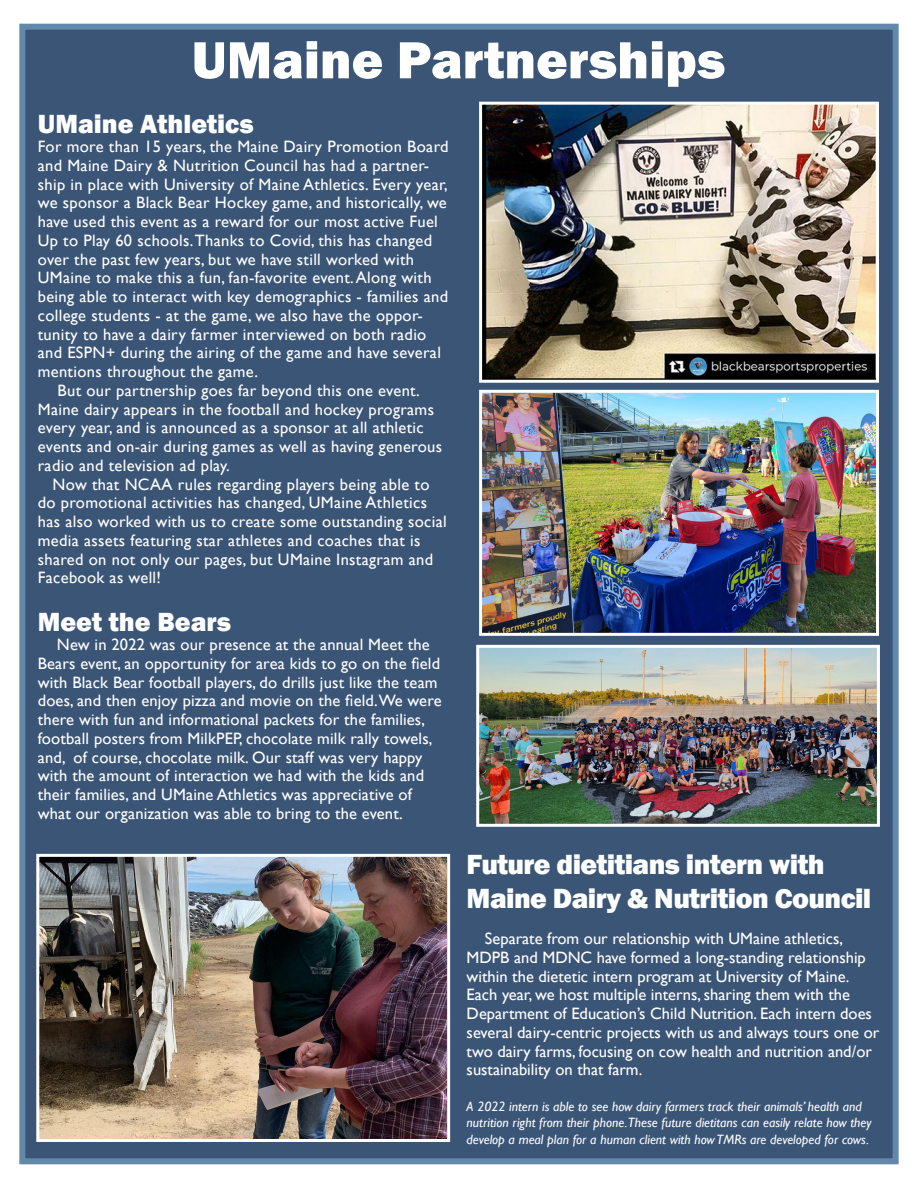
<style>
.page{position:relative;width:918px;height:1188px;background:#fff}
.page>*{position:absolute;margin:0;border:0;box-sizing:border-box;transform-origin:0 0}
.t1{font:800 54px "Franklin Gothic";color:#fff}
.t2{font:800 28.5px/34.2px "Franklin Gothic";letter-spacing:-.02em;color:#fff}
.t3{font:800 27px "Franklin Gothic";color:#fff}
.t4{font:16.5px/18.8px "Gill Sans";letter-spacing:.01em;color:#fff}
.t5{font:italic 13.5px/16.5px "Gill Sans";color:#fff}
</style>
<div class="page">
<div style="left:19px;top:24px;width:880px;height:1140px;background:#3b5576;border:6px solid #6288aa"></div>
<img style="left:483px;top:394px;width:392px;height:238px">
<div style="left:479px;top:390px;width:400px;height:246px;border:3px solid #fff"></div>
<img style="left:483px;top:106px;width:392px;height:273px">
<div style="left:479px;top:102px;width:400px;height:281px;border:3px solid #fff"></div>
<img style="left:480px;top:649px;width:396px;height:174px">
<div style="left:476px;top:645px;width:404px;height:182px;border:3px solid #fff"></div>
<img style="left:40px;top:858px;width:406px;height:280px">
<div style="left:36px;top:854px;width:414px;height:288px;border:3px solid #fff"></div>
<p class="t1" style="left:192px;top:25px;width:535px">UMaine Partnerships</p>
<p class="t3" style="left:38px;top:107px;width:217px">UMaine Athletics</p>
<p class="t4" style="left:38px;top:138px;width:412px">For more than 15 years, the Maine Dairy Promotion Board and Maine Dairy &amp; Nutrition Council has had a partner&shy;ship in place with University of Maine Athletics. Every year, we sponsor a Black Bear Hockey game, and historically, we have used this event as a reward for our most active Fuel Up to Play 60 schools. Thanks to Covid, this has changed over the past few years, but we have still worked with UMaine to make this a fun, fan-favorite event. Along with being able to interact with key demographics - families and college students - at the game, we also have the oppor&shy;tunity to have a dairy farmer interviewed on both radio and ESPN+ during the airing of the game and have several mentions throughout the game.</p>
<p class="t4" style="left:38px;top:381px;width:406px;text-indent:20px">But our partnership goes far beyond this one event.<br>Maine dairy appears in the football and hockey programs every year, and is announced as a sponsor at all athletic events and on-air during games as well as having generous radio and television ad play.</p>
<p class="t4" style="left:38px;top:475px;width:411px;text-indent:15px">Now that NCAA rules regarding players being able to do promotional activities has changed, UMaine Athletics has also worked with us to create some outstanding social media assets featuring star athletes and coaches that is shared on not only our pages, but UMaine Instagram and Facebook as well!</p>
<p class="t3" style="left:38px;top:605px;width:195px">Meet the Bears</p>
<p class="t4" style="left:38px;top:636px;width:405px;text-indent:19px">New in 2022 was our presence at the annual Meet the Bears event, an opportunity for area kids to go on the field with Black Bear football players, do drills just like the team does, and then enjoy pizza and movie on the field. We were there with fun and informational packets for the families, football posters from MilkPEP, chocolate milk rally towels, and, of course, chocolate milk. Our staff was very happy with the amount of interaction we had with the kids and their families, and UMaine Athletics was appreciative of what our organization was able to bring to the event.</p>
<p class="t2" style="left:467px;top:847px;width:406px">Future dietitians intern with<br>Maine Dairy &amp; Nutrition Council</p>
<p class="t4" style="left:467px;top:929px;width:414px;text-indent:18px">Separate from our relationship with UMaine athletics, MDPB and MDNC have formed a long-standing relationship within the dietetic intern program at University of Maine.<br>Each year, we host multiple interns, sharing them with the Department of Education’s Child Nutrition. Each intern does several dairy-centric projects with us and always tours one or two dairy farms, focusing on cow health and nutrition and/or sustainability on that farm.</p>
<p class="t5" style="left:467px;top:1098px;width:406px">A 2022 intern is able to see how dairy farmers track their animals’ health and nutrition right from their phone.These future dietitans can easily relate how they develop a meal plan for a human client with how TMRs are developed for cows.</p>
</div>
